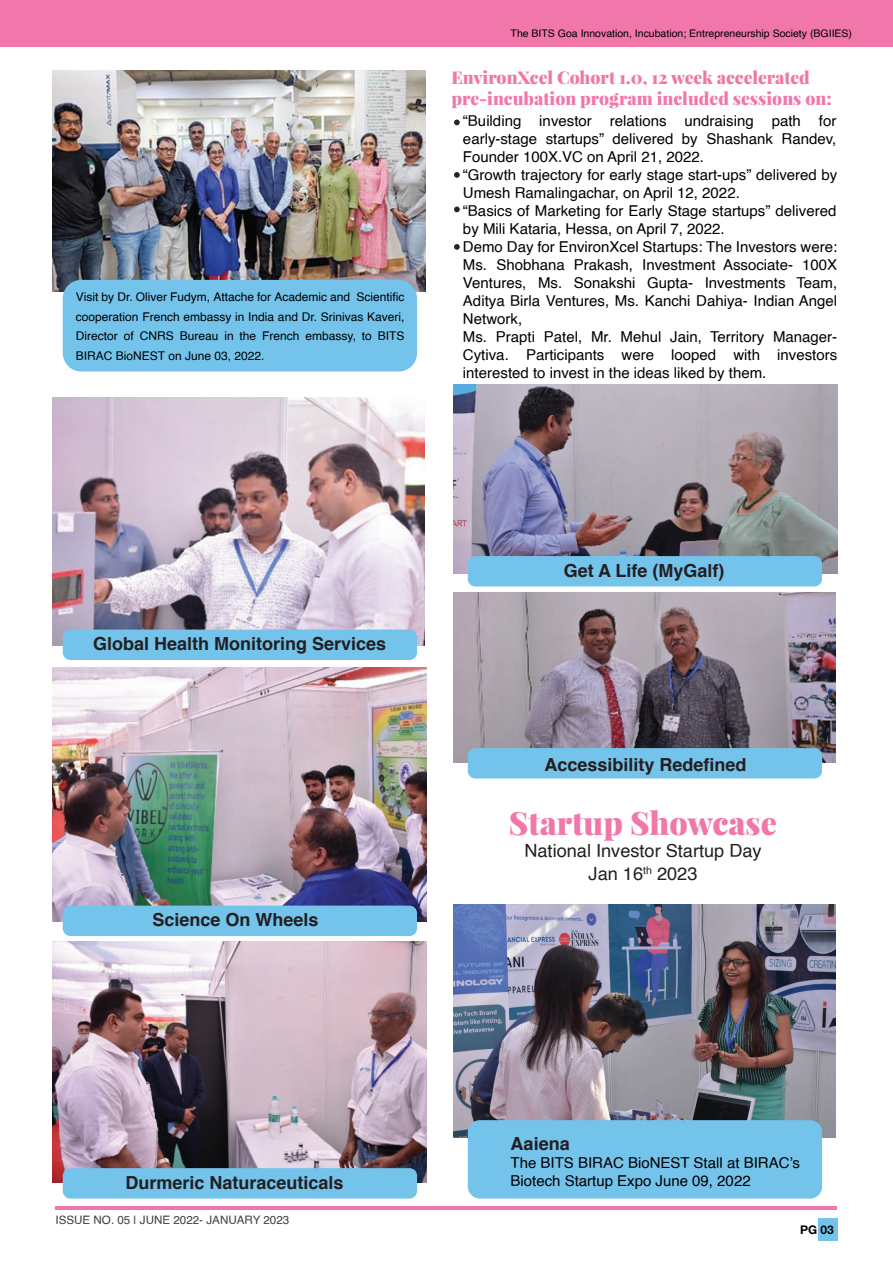
<style>
.page{position:relative;width:893px;height:1263px;background:#fff}
.page>*{position:absolute;margin:0;border:0;box-sizing:border-box;transform-origin:0 0}
.t1{font:900 32.1px "Playfair Display";color:#f177aa}
.t2{font:18.15px/22.6px "Helvetica";color:#231f20;text-align:center}
.t3{font:700 18px "Helvetica";color:#231f20}
.t4{font:900 17.55px/21px "Playfair Display";color:#f177a9}
.t5{font:15px/18px "Helvetica";color:#000001}
.t6{font:12px/19.5px "Helvetica";color:#000001;text-align:justify}
.t7{font:700 12px "Helvetica Neue LT Std";color:#040503}
.t8{font:11.7px "Helvetica";color:#3e3e3f}
.t9{font:10.5px "Helvetica";color:#000001}
</style>
<div class="page">
<img style="left:454px;top:385px;width:383px;height:188px">
<img style="left:454px;top:592px;width:381px;height:171px">
<img style="left:454px;top:904px;width:381px;height:234px">
<img style="left:53px;top:941px;width:373px;height:242px">
<img style="left:53px;top:667px;width:373px;height:255px">
<img style="left:53px;top:397px;width:372px;height:248px">
<svg style="left:454px;top:120px;width:6px;height:5px"></svg>
<svg style="left:454px;top:172px;width:6px;height:6px"></svg>
<svg style="left:454px;top:207px;width:6px;height:5px"></svg>
<svg style="left:454px;top:244px;width:6px;height:6px"></svg>
<div style="left:0;top:0;width:893px;height:47px;background:#f177aa"></div>
<div style="left:63px;top:630px;width:354px;height:30px;background:#74c3eb;border-radius:8px"></div>
<div style="left:63px;top:906px;width:354px;height:30px;background:#74c3eb;border-radius:8px"></div>
<div style="left:63px;top:1168px;width:354px;height:30px;background:#74c3eb;border-radius:8px"></div>
<div style="left:468px;top:1120px;width:354px;height:78px;background:#74c3eb;border-radius:12px"></div>
<div style="left:468px;top:748px;width:354px;height:30px;background:#74c3eb;border-radius:8px"></div>
<div style="left:468px;top:556px;width:354px;height:30px;background:#74c3eb;border-radius:8px"></div>
<img style="left:53px;top:70px;width:373px;height:222px">
<hr style="left:55px;top:1206px;width:782px;height:3px;background:#f177aa">
<div style="left:818px;top:1218px;width:20px;height:23px;background:#74c3eb"></div>
<div style="left:63px;top:280px;width:354px;height:91px;background:#74c3eb;border-radius:18px"></div>
<p class="t6" style="left:76px;top:288px;width:330px">Visit by Dr. Oliver Fudym, Attache for Academic and Scientific cooperation French embassy in India and Dr. Srinivas Kaveri, Director of CNRS Bureau in the French embassy, to BITS BIRAC BioNEST on June 03, 2022.</p>
<p class="t9" style="left:511px;top:25px;width:343px">The BITS Goa Innovation, Incubation; Entrepreneurship Society (BGIIES)</p>
<p class="t4" style="left:451px;top:67px;width:382px">EnvironXcel Cohort 1.0, 12 week accelerated pre-incubation program included sessions on:</p>
<p class="t5" style="left:463px;top:112px;width:376px">“Building investor relations undraising path for early-stage startups” delivered by Shashank Randev, Founder 100X.VC on April 21, 2022.<br>“Growth trajectory for early stage start-ups” delivered by Umesh Ramalingachar, on April 12, 2022.<br>“Basics of Marketing for Early Stage startups” delivered by Mili Kataria, Hessa, on April 7, 2022.</p>
<p class="t5" style="left:463px;top:238px;width:376px">Demo Day for EnvironXcel Startups: The Investors were:<br>Ms. Shobhana Prakash, Investment Associate- 100X Ventures, Ms. Sonakshi Gupta- Investments Team, Aditya Birla Ventures, Ms. Kanchi Dahiya- Indian Angel Network,<br>Ms. Prapti Patel, Mr. Mehul Jain, Territory Manager-Cytiva. Participants were looped with investors interested to invest in the ideas liked by them.</p>
<p class="t3" style="left:93px;top:629px;width:295px">Global Health Monitoring Services</p>
<p class="t3" style="left:153px;top:905px;width:168px">Science On Wheels</p>
<p class="t3" style="left:564px;top:556px;width:162px">Get A Life (MyGalf)</p>
<p class="t3" style="left:544px;top:750px;width:204px">Accessibility Redefined</p>
<h1 class="t1" style="left:509px;top:802px;width:269px">Startup Showcase</h1>
<p class="t2" style="left:524px;top:840px;width:239px">National Investor Startup Day<br>Jan 16<sup>th</sup> 2023</p>
<p class="t3" style="left:126px;top:1168px;width:220px">Durmeric Naturaceuticals</p>
<p class="t8" style="left:55px;top:1211px;width:235px">ISSUE NO. 05 | JUNE 2022- JANUARY 2023</p>
<p class="t3" style="left:510px;top:1129px;width:61px">Aaiena</p>
<p class="t5" style="left:510px;top:1154px;width:291px">The BITS BIRAC BioNEST Stall at BIRAC’s<br>Biotech Startup Expo June 09, 2022</p>
<p class="t7" style="left:800px;top:1222px;width:35px">PG 03</p>
</div>
